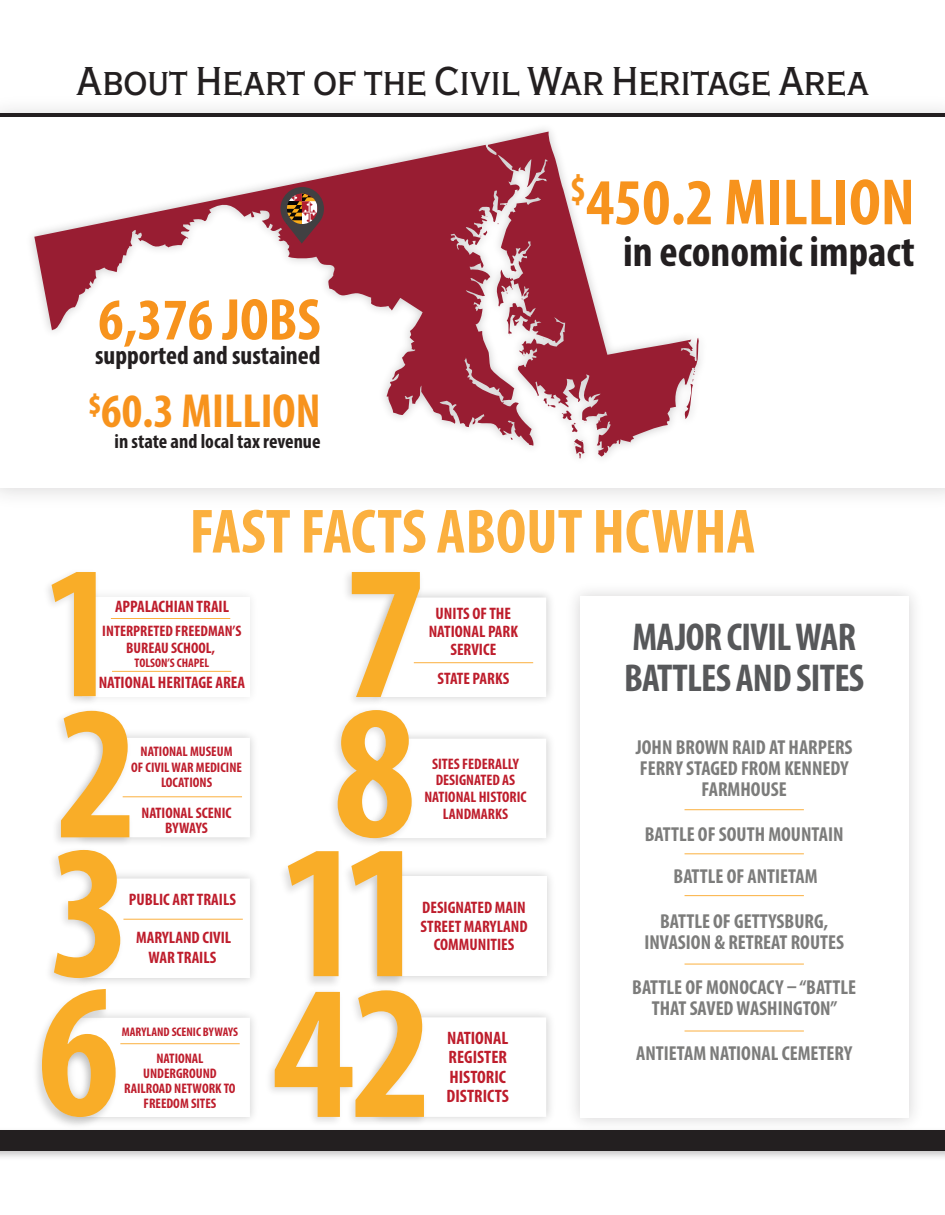
<style>
.page{position:relative;width:945px;height:1215px;background:#fff}
.page>*{position:absolute;margin:0;border:0;box-sizing:border-box;transform-origin:0 0}
.t1{font:700 condensed 66px "Myriad Pro";color:#f7931d}
.t2{font:700 condensed 63px "Myriad Pro";color:#fbb03f}
.t3{font:700 condensed 59.25px "Myriad Pro";color:#f7931d}
.t4{font:700 condensed 48.15px "Myriad Pro";color:#f7931d}
.t5{font:700 condensed 43.5px "Myriad Pro";color:#231f20}
.t6{font:500 42px "Copperplate Con";color:#231f20}
.t7{font:700 condensed 39px/40.5px "Myriad Pro";letter-spacing:-.02em;color:#57585a}
.t8{font:700 condensed 26.25px "Myriad Pro";color:#231f20}
.t9{font:700 condensed 20.25px/21px "Myriad Pro";color:#7c7c7b;text-align:center}
.t10{font:700 condensed 20.25px "Myriad Pro";color:#231f20}
.t11{font:700 condensed 18px/19.5px "Myriad Pro";color:#be1d2c}
.t12{font:700 condensed 16.65px/18px "Myriad Pro";color:#be1d2c;text-align:center}
.t13{font:700 condensed 15.3px/16.6px "Myriad Pro";color:#be1d2c;text-align:center}
.t14{font:700 condensed 13.95px/15.3px "Myriad Pro";color:#be1d2c;text-align:center}
.t15{font:700 condensed 12.45px "Myriad Pro";color:#be1d2c}
</style>
<div class="page">
<img style="left:0;top:109px;width:945px;height:386px">
<div style="left:0;top:116px;width:945px;height:371px;background:#fff"></div>
<div style="left:0;top:1130px;width:945px;height:21px;background:#231f20"></div>
<svg style="left:34px;top:132px;width:666px;height:325px"></svg>
<svg style="left:480px;top:217px;width:8px;height:8px"></svg>
<svg style="left:481px;top:231px;width:7px;height:6px"></svg>
<svg style="left:529px;top:224px;width:8px;height:17px"></svg>
<svg style="left:463px;top:271px;width:7px;height:6px"></svg>
<svg style="left:510px;top:265px;width:7px;height:7px"></svg>
<svg style="left:507px;top:288px;width:6px;height:6px"></svg>
<svg style="left:522px;top:292px;width:13px;height:8px"></svg>
<svg style="left:586px;top:348px;width:10px;height:26px"></svg>
<svg style="left:543px;top:398px;width:13px;height:10px"></svg>
<svg style="left:684px;top:369px;width:11px;height:50px"></svg>
<svg style="left:562px;top:410px;width:16px;height:22px"></svg>
<svg style="left:511px;top:434px;width:2px;height:6px"></svg>
<svg style="left:574px;top:439px;width:11px;height:19px"></svg>
<hr style="left:0;top:114px;width:945px;height:3px;background:#231f20">
<svg style="left:280px;top:187px;width:44px;height:57px;background:#7e4443"></svg>
<img style="left:48px;top:584px;width:54px;height:120px">
<svg style="left:52px;top:572px;width:44px;height:124px"></svg>
<img style="left:56px;top:710px;width:80px;height:135px">
<svg style="left:61px;top:711px;width:189px;height:126px"></svg>
<img style="left:50px;top:844px;width:77px;height:142px">
<svg style="left:54px;top:850px;width:196px;height:128px"></svg>
<img style="left:347px;top:572px;width:79px;height:132px">
<svg style="left:352px;top:572px;width:194px;height:125px"></svg>
<img style="left:333px;top:708px;width:85px;height:137px">
<svg style="left:338px;top:710px;width:208px;height:128px"></svg>
<img style="left:364px;top:1016px;width:195px;height:114px">
<img style="left:263px;top:1063px;width:168px;height:66px">
<svg style="left:275px;top:992px;width:271px;height:125px"></svg>
<img style="left:284px;top:851px;width:125px;height:141px">
<svg style="left:288px;top:851px;width:51px;height:125px"></svg>
<svg style="left:351px;top:851px;width:51px;height:125px"></svg>
<img style="left:122px;top:1017px;width:141px;height:113px">
<img style="left:30px;top:988px;width:92px;height:142px">
<svg style="left:42px;top:989px;width:208px;height:128px"></svg>
<hr style="left:111px;top:618px;width:119px;height:1px;background:#fbb03f">
<hr style="left:112px;top:671px;width:119px;height:1px;background:#fbb03f">
<hr style="left:123px;top:797px;width:119px;height:1px;background:#fbb03f">
<hr style="left:123px;top:919px;width:120px;height:1px;background:#fbb03f">
<hr style="left:120px;top:1043px;width:120px;height:1px;background:#fbb03f">
<hr style="left:414px;top:662px;width:119px;height:1px;background:#fbb03f">
<hr style="left:685px;top:809px;width:119px;height:1px;background:#fbb03f">
<hr style="left:685px;top:854px;width:119px;height:1px;background:#fbb03f">
<hr style="left:685px;top:895px;width:119px;height:1px;background:#fbb03f">
<hr style="left:685px;top:964px;width:119px;height:1px;background:#fbb03f">
<hr style="left:685px;top:1031px;width:119px;height:1px;background:#fbb03f">
<h3 class="t6" style="left:76px;top:58px;width:794px">About Heart of the Civil War Heritage Area</h3>
<h3 class="t3" style="left:98px;top:283px;width:224px">6,376 JOBS</h3>
<p class="t8" style="left:95px;top:339px;width:227px">supported and sustained</p>
<h3 class="t4" style="left:88px;top:381px;width:234px">$60.3 MILLION</h3>
<p class="t10" style="left:115px;top:428px;width:208px">in state and local tax revenue</p>
<h1 class="t1" style="left:570px;top:161px;width:347px"><sup>$</sup>450.2 MILLION</h1>
<h3 class="t5" style="left:623px;top:225px;width:293px">in economic impact</h3>
<h2 class="t2" style="left:190px;top:492px;width:567px">FAST FACTS ABOUT HCWHA</h2>
<p class="t12" style="left:115px;top:597px;width:116px">APPALACHIAN TRAIL</p>
<p class="t13" style="left:102px;top:623px;width:141px">INTERPRETED FREEDMAN’S<br>BUREAU SCHOOL,</p>
<p class="t15" style="left:135px;top:655px;width:76px">TOLSON’S CHAPEL</p>
<p class="t12" style="left:99px;top:673px;width:148px">NATIONAL HERITAGE AREA</p>
<p class="t14" style="left:131px;top:744px;width:112px">NATIONAL MUSEUM<br>OF CIVIL WAR MEDICINE<br>LOCATIONS</p>
<p class="t13" style="left:142px;top:804px;width:92px;line-height:15.3px">NATIONAL SCENIC<br>BYWAYS</p>
<p class="t12" style="left:129px;top:890px;width:109px">PUBLIC ART TRAILS</p>
<p class="t12" style="left:136px;top:928px;width:97px;line-height:19.5px">MARYLAND CIVIL<br>WAR TRAILS</p>
<p class="t15" style="left:122px;top:1024px;width:118px">MARYLAND SCENIC BYWAYS</p>
<p class="t14" style="left:124px;top:1050px;width:113px">NATIONAL<br>UNDERGROUND<br>RAILROAD NETWORK TO<br>FREEDOM SITES</p>
<p class="t12" style="left:429px;top:604px;width:91px">UNITS OF THE<br>NATIONAL PARK<br>SERVICE</p>
<p class="t12" style="left:438px;top:669px;width:73px">STATE PARKS</p>
<p class="t13" style="left:424px;top:755px;width:104px">SITES FEDERALLY<br>DESIGNATED AS<br>NATIONAL HISTORIC<br>LANDMARKS</p>
<p class="t12" style="left:421px;top:899px;width:108px">DESIGNATED MAIN<br>STREET MARYLAND<br>COMMUNITIES</p>
<p class="t11" style="left:447px;top:1028px;width:64px">NATIONAL<br>REGISTER<br>HISTORIC<br>DISTRICTS</p>
<h3 class="t7" style="left:624px;top:616px;width:242px">MAJOR CIVIL WAR<br>BATTLES AND SITES</h3>
<p class="t9" style="left:636px;top:736px;width:218px">JOHN BROWN RAID AT HARPERS<br>FERRY STAGED FROM KENNEDY<br>FARMHOUSE</p>
<p class="t9" style="left:645px;top:813px;width:200px;line-height:42px">BATTLE OF SOUTH MOUNTAIN<br>BATTLE OF ANTIETAM</p>
<p class="t9" style="left:644px;top:910px;width:201px">BATTLE OF GETTYSBURG,<br>INVASION &amp; RETREAT ROUTES</p>
<p class="t9" style="left:632px;top:976px;width:225px">BATTLE OF MONOCACY – “BATTLE<br>THAT SAVED WASHINGTON”</p>
<p class="t9" style="left:636px;top:1042px;width:217px">ANTIETAM NATIONAL CEMETERY</p>
</div>
